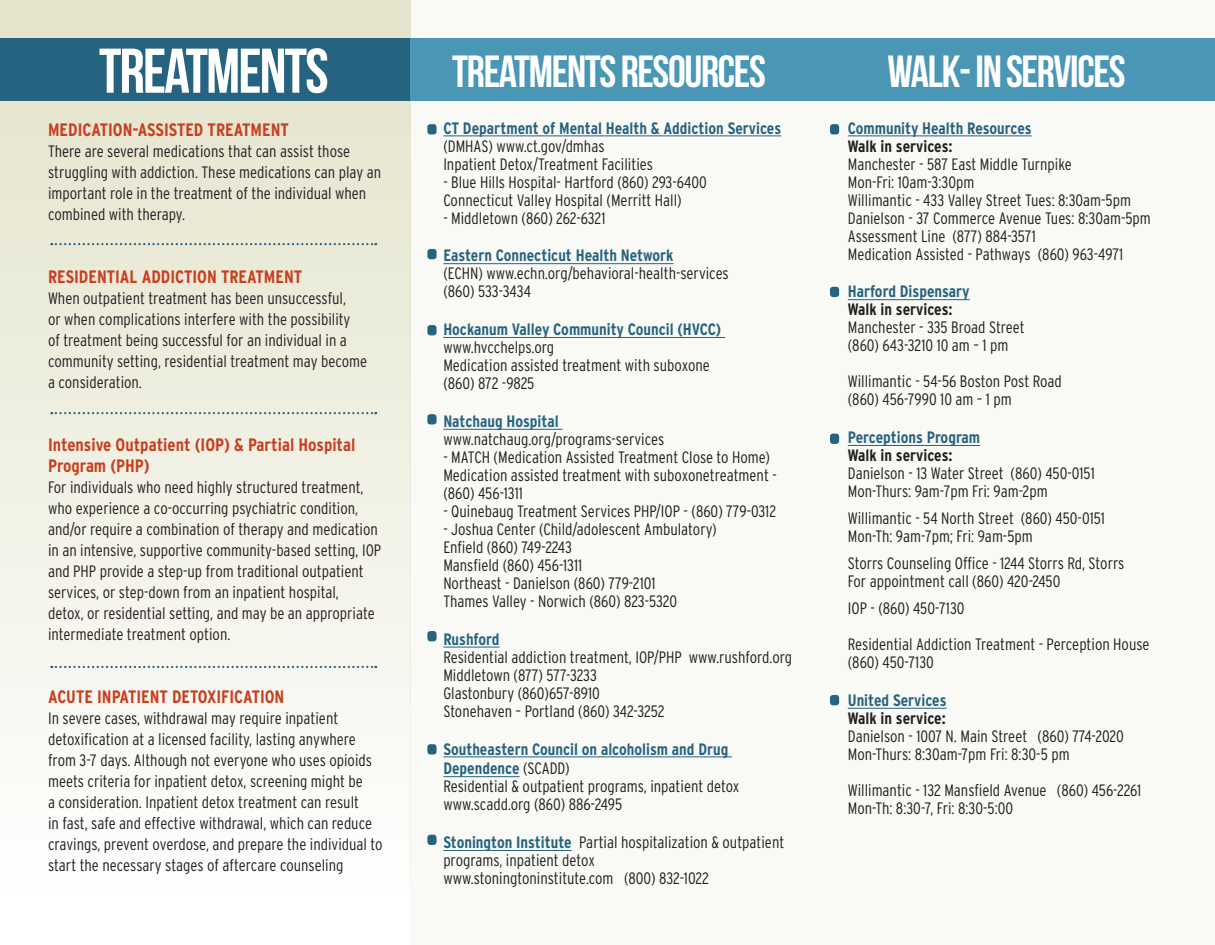
<style>
.page{position:relative;width:1215px;height:945px;background:#fff}
.page>*{position:absolute;margin:0;border:0;box-sizing:border-box;transform-origin:0 0}
.t1{font:700 63px "Bebas Neue";letter-spacing:-.03em;color:#fff}
.t2{font:700 45px "Bebas Neue";letter-spacing:-.03em;color:#fff}
.t3{font:700 condensed 18px/21px "Interstate";color:#c83f20}
.t4{font:300 condensed 16.5px/21px "Interstate";color:#231f20}
.t5{font:700 condensed 16.5px/19.8px "Interstate";color:#266380}
.t6{font:700 condensed 16.5px "Interstate";color:#231f20}
.s1{font-weight:300;color:#231f20}
.s2{font-weight:700;color:#266380}
</style>
<div class="page">
<div style="left:409px;top:0;width:806px;height:945px;background:#f9f9f5"></div>
<div style="left:0;top:0;width:411px;height:922px;background:linear-gradient(to bottom,#e2e2ca,#fff)"></div>
<div style="left:0;top:38px;width:411px;height:63px;background:#266380"></div>
<div style="left:411px;top:38px;width:804px;height:63px;background:#4997b5"></div>
<svg style="left:51px;top:412px;width:325px;height:2px"></svg>
<svg style="left:51px;top:243px;width:325px;height:2px"></svg>
<svg style="left:51px;top:666px;width:325px;height:2px"></svg>
<hr style="left:848px;top:136px;width:184px;height:1px;background:#266380">
<hr style="left:848px;top:299px;width:122px;height:1px;background:#266380">
<hr style="left:848px;top:445px;width:132px;height:1px;background:#266380">
<hr style="left:848px;top:708px;width:99px;height:1px;background:#266380">
<hr style="left:443px;top:136px;width:338px;height:1px;background:#266380">
<hr style="left:443px;top:263px;width:231px;height:1px;background:#266380">
<hr style="left:443px;top:337px;width:282px;height:1px;background:#266380">
<hr style="left:443px;top:429px;width:119px;height:1px;background:#266380">
<hr style="left:443px;top:647px;width:57px;height:1px;background:#266380">
<hr style="left:443px;top:757px;width:289px;height:1px;background:#266380">
<hr style="left:443px;top:776px;width:77px;height:1px;background:#266380">
<hr style="left:443px;top:850px;width:129px;height:1px;background:#266380">
<div style="left:427px;top:124px;width:10px;height:10px;background:#266380;border-radius:3px"></div>
<div style="left:830px;top:124px;width:9px;height:10px;background:#266380;border-radius:3px"></div>
<div style="left:427px;top:249px;width:10px;height:10px;background:#266380;border-radius:3px"></div>
<div style="left:427px;top:325px;width:10px;height:10px;background:#266380;border-radius:3px"></div>
<div style="left:830px;top:287px;width:9px;height:10px;background:#266380;border-radius:3px"></div>
<div style="left:427px;top:414px;width:10px;height:10px;background:#266380;border-radius:3px"></div>
<div style="left:830px;top:434px;width:9px;height:10px;background:#266380;border-radius:3px"></div>
<div style="left:427px;top:631px;width:10px;height:10px;background:#266380;border-radius:3px"></div>
<div style="left:830px;top:695px;width:9px;height:10px;background:#266380;border-radius:3px"></div>
<div style="left:427px;top:744px;width:10px;height:10px;background:#266380;border-radius:3px"></div>
<div style="left:427px;top:835px;width:10px;height:10px;background:#266380;border-radius:3px"></div>
<p class="t1" style="left:99px;top:36px;width:231px">TREATMENTS</p>
<p class="t2" style="left:452px;top:47px;width:315px">TREATMENTS RESOURCES</p>
<p class="t2" style="left:888px;top:47px;width:239px">WALK- IN SERVICES</p>
<p class="t3" style="left:48px;top:119px;width:242px">MEDICATION-ASSISTED TREATMENT</p>
<p class="t4" style="left:48px;top:141px;width:335px">There are several medications that can assist those struggling with addiction. These medications can play an important role in the treatment of the individual when combined with therapy.</p>
<p class="t5" style="left:443px;top:118px;width:339px">CT Department of Mental Health &amp; Addiction Services</p>
<p class="t4" style="left:443px;top:135px;width:163px">(DMHAS) www.ct.gov/dmhas</p>
<p class="t4" style="left:443px;top:153px;width:211px">Inpatient Detox/Treatment Facilities</p>
<p class="t4" style="left:443px;top:171px;width:265px">- Blue Hills Hospital- Hartford (860) 293-6400</p>
<p class="t4" style="left:443px;top:189px;width:240px">Connecticut Valley Hospital (Merritt Hall)</p>
<p class="t4" style="left:443px;top:207px;width:164px">- Middletown (860) 262-6321</p>
<p class="t5" style="left:443px;top:246px;width:232px">Eastern Connecticut Health Network</p>
<p class="t4" style="left:443px;top:263px;width:287px">(ECHN) www.echn.org/behavioral-health-services</p>
<p class="t4" style="left:443px;top:281px;width:89px">(860) 533-3434</p>
<p class="t5" style="left:443px;top:319px;width:280px">Hockanum Valley Community Council (HVCC)</p>
<p class="t4" style="left:443px;top:337px;width:112px">www.hvcchelps.org</p>
<p class="t4" style="left:443px;top:355px;width:268px">Medication assisted treatment with suboxone</p>
<p class="t4" style="left:443px;top:373px;width:93px">(860) 872 -9825</p>
<p class="t5" style="left:443px;top:411px;width:117px">Natchaug Hospital</p>
<p class="t4" style="left:443px;top:429px;width:222px">www.natchaug.org/programs-services</p>
<p class="t4" style="left:443px;top:448px;width:335px;line-height:18px">- MATCH (Medication Assisted Treatment Close to Home)<br>Medication assisted treatment with suboxonetreatment - (860) 456-1311</p>
<p class="t4" style="left:443px;top:501px;width:334px">- Quinebaug Treatment Services PHP/IOP - (860) 779-0312</p>
<p class="t4" style="left:443px;top:519px;width:275px">- Joshua Center (Child/adolescent Ambulatory)</p>
<p class="t4" style="left:443px;top:537px;width:130px">Enfield (860) 749-2243</p>
<p class="t4" style="left:443px;top:555px;width:141px">Mansfield (860) 456-1311</p>
<p class="t4" style="left:443px;top:573px;width:214px">Northeast - Danielson (860) 779-2101</p>
<p class="t4" style="left:443px;top:591px;width:235px">Thames Valley - Norwich (860) 823-5320</p>
<p class="t5" style="left:443px;top:629px;width:58px">Rushford</p>
<p class="t4" style="left:443px;top:646px;width:350px">Residential addiction treatment, IOP/PHP www.rushford.org</p>
<p class="t4" style="left:443px;top:664px;width:155px">Middletown (877) 577-3233</p>
<p class="t4" style="left:443px;top:682px;width:158px">Glastonbury (860)657-8910</p>
<p class="t4" style="left:443px;top:700px;width:223px">Stonehaven – Portland (860) 342-3252</p>
<p class="t5" style="left:443px;top:739px;width:287px">Southeastern Council on alcoholism and Drug<br>Dependence <span class="s1">(SCADD)</span></p>
<p class="t4" style="left:443px;top:776px;width:298px">Residential &amp; outpatient programs, inpatient detox</p>
<p class="t4" style="left:443px;top:794px;width:180px">www.scadd.org (860) 886-2495</p>
<p class="t4" style="left:443px;top:833px;width:342px;line-height:18px"><span class="s2">Stonington Institute</span> Partial hospitalization &amp; outpatient programs, inpatient detox</p>
<p class="t4" style="left:443px;top:868px;width:267px">www.stoningtoninstitute.com (800) 832-1022</p>
<p class="t5" style="left:848px;top:118px;width:185px">Community Health Resources</p>
<p class="t6" style="left:848px;top:137px;width:106px">Walk in services:</p>
<p class="t4" style="left:848px;top:153px;width:226px">Manchester - 587 East Middle Turnpike</p>
<p class="t4" style="left:848px;top:171px;width:128px">Mon-Fri: 10am-3:30pm</p>
<p class="t4" style="left:848px;top:189px;width:285px">Willimantic - 433 Valley Street Tues: 8:30am-5pm</p>
<p class="t4" style="left:848px;top:207px;width:305px">Danielson - 37 Commerce Avenue Tues: 8:30am-5pm</p>
<p class="t4" style="left:848px;top:225px;width:190px">Assessment Line (877) 884-3571</p>
<p class="t4" style="left:848px;top:243px;width:277px">Medication Assisted - Pathways (860) 963-4971</p>
<p class="t5" style="left:848px;top:282px;width:123px">Harford Dispensary</p>
<p class="t6" style="left:848px;top:300px;width:106px">Walk in services:</p>
<p class="t4" style="left:848px;top:317px;width:179px">Manchester - 335 Broad Street</p>
<p class="t4" style="left:848px;top:335px;width:162px">(860) 643-3210 10 am – 1 pm</p>
<p class="t4" style="left:848px;top:371px;width:216px">Willimantic - 54-56 Boston Post Road</p>
<p class="t4" style="left:848px;top:389px;width:166px">(860) 456-7990 10 am – 1 pm</p>
<p class="t5" style="left:848px;top:427px;width:134px">Perceptions Program</p>
<p class="t6" style="left:848px;top:446px;width:106px">Walk in services:</p>
<p class="t4" style="left:848px;top:463px;width:249px">Danielson - 13 Water Street (860) 450-0151</p>
<p class="t4" style="left:848px;top:481px;width:201px">Mon-Thurs: 9am-7pm Fri: 9am-2pm</p>
<p class="t4" style="left:848px;top:508px;width:259px">Willimantic - 54 North Street (860) 450-0151</p>
<p class="t4" style="left:848px;top:526px;width:187px">Mon-Th: 9am-7pm; Fri: 9am-5pm</p>
<p class="t4" style="left:848px;top:553px;width:278px">Storrs Counseling Office - 1244 Storrs Rd, Storrs</p>
<p class="t4" style="left:848px;top:571px;width:214px">For appointment call (860) 420-2450</p>
<p class="t4" style="left:848px;top:598px;width:118px">IOP - (860) 450-7130</p>
<p class="t4" style="left:848px;top:634px;width:303px">Residential Addiction Treatment - Perception House</p>
<p class="t4" style="left:848px;top:652px;width:88px">(860) 450-7130</p>
<p class="t5" style="left:848px;top:690px;width:100px">United Services</p>
<p class="t6" style="left:848px;top:709px;width:100px">Walk in service:</p>
<p class="t4" style="left:848px;top:726px;width:278px">Danielson - 1007 N. Main Street (860) 774-2020</p>
<p class="t4" style="left:848px;top:744px;width:223px">Mon-Thurs: 8:30am-7pm Fri: 8:30-5 pm</p>
<p class="t4" style="left:848px;top:780px;width:295px">Willimantic - 132 Mansfield Avenue (860) 456-2261</p>
<p class="t4" style="left:848px;top:798px;width:167px">Mon-Th: 8:30-7, Fri: 8:30-5:00</p>
<p class="t3" style="left:48px;top:266px;width:256px">RESIDENTIAL ADDICTION TREATMENT</p>
<p class="t4" style="left:48px;top:288px;width:321px">When outpatient treatment has been unsuccessful,<br>or when complications interfere with the possibility<br>of treatment being successful for an individual in a community setting, residential treatment may become</p>
<p class="t4" style="left:48px;top:372px;width:95px">a consideration.</p>
<p class="t3" style="left:48px;top:434px;width:309px">Intensive Outpatient (IOP) &amp; Partial Hospital<br>Program (PHP)</p>
<p class="t4" style="left:48px;top:477px;width:335px">For individuals who need highly structured treatment, who experience a co-occurring psychiatric condition, and/or require a combination of therapy and medication in an intensive, supportive community-based setting, IOP and PHP provide a step-up from traditional outpatient services, or step-down from an inpatient hospital,<br>detox, or residential setting, and may be an appropriate intermediate treatment option.</p>
<p class="t3" style="left:48px;top:686px;width:238px">ACUTE INPATIENT DETOXIFICATION</p>
<p class="t4" style="left:48px;top:708px;width:336px">In severe cases, withdrawal may require inpatient detoxification at a licensed facility, lasting anywhere from 3-7 days. Although not everyone who uses opioids meets criteria for inpatient detox, screening might be<br>a consideration. Inpatient detox treatment can result<br>in fast, safe and effective withdrawal, which can reduce cravings, prevent overdose, and prepare the individual to start the necessary stages of aftercare counseling</p>
</div>
